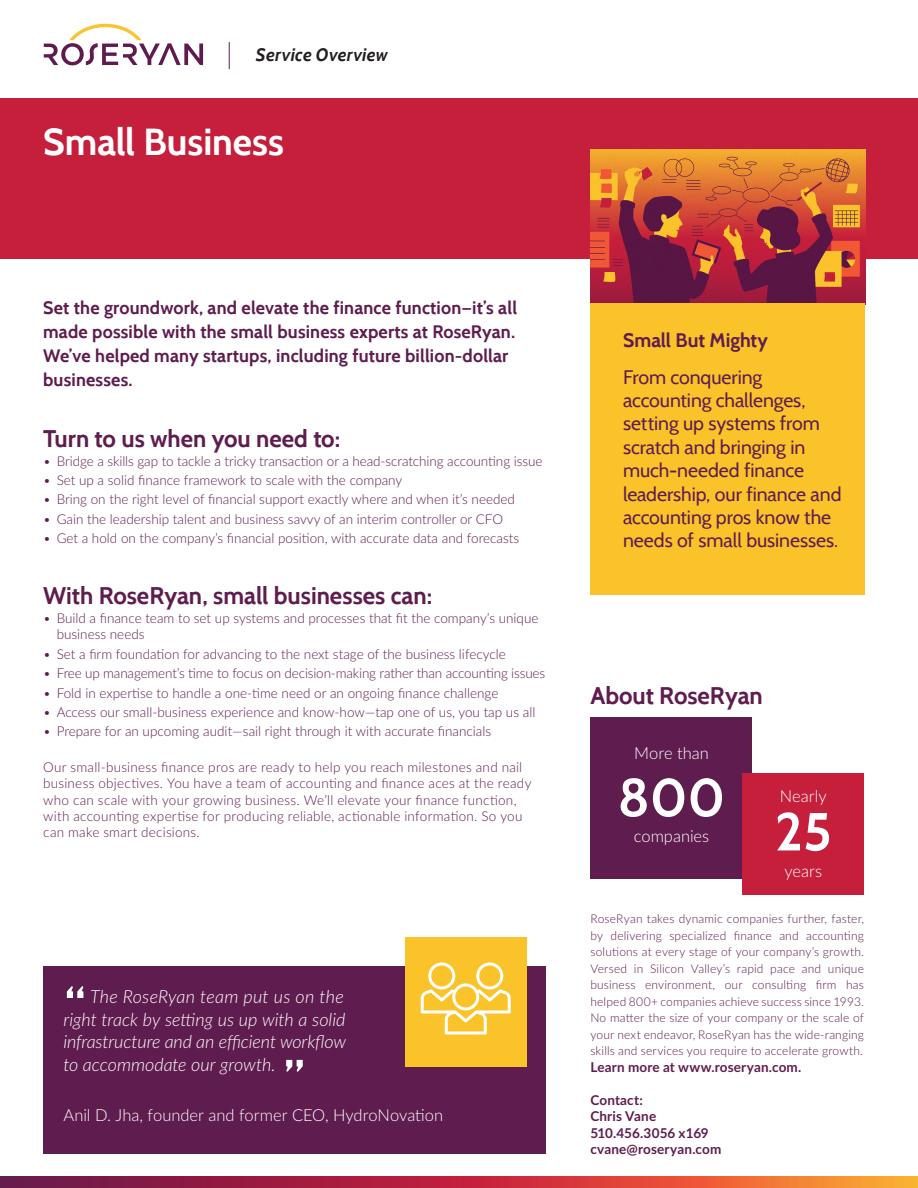
<style>
.page{position:relative;width:918px;height:1188px;background:#fff}
.page>*{position:absolute;margin:0;border:0;box-sizing:border-box;transform-origin:0 0}
.t1{font:700 53.4px "Cabin";color:#fff}
.Main_Headline{font:700 37.5px "Cabin";color:#fff}
.Sub_headers{font:700 24px "Cabin";color:#5f1c4f}
.Yellow_box_text{font:19.5px/23.4px "Cabin";letter-spacing:-.005em;color:#5f1c4f}
.Yellow_box_text-2{font:700 19.5px "Cabin";color:#5f1c4f}
.Paragraph_above_bull{font:700 18px/24px "Cabin";letter-spacing:.01em;color:#5f1c4f}
.Purple_box_text{font:italic 300 18px/22.5px "Lato";letter-spacing:-.005em;color:#fff}
.t2{font:italic 700 18px "Cabin";letter-spacing:.005em;color:#231f20}
.Purple_box_text-2{font:300 16.5px "Lato";color:#fff}
.Text_bullets{font:300 13.5px/16.2px "Lato";color:#5f1c4f}
.Text_bullets-2{font:300 13.5px/16.2px "Lato";letter-spacing:.02em;color:#5f1c4f}
.t3{font:700 13.5px "Lato";letter-spacing:.01em;color:#5f1c4f}
.t4{font:300 12px/16.5px "Lato";letter-spacing:.01em;color:#5f1c4f;text-align:justify}
</style>
<div class="page">
<svg style="left:44px;top:24px;width:159px;height:41px"></svg>
<svg style="left:0;top:1176px;width:918px;height:12px"></svg>
<svg style="left:229px;top:42px;width:1px;height:27px"></svg>
<div style="left:0;top:98px;width:918px;height:161px;background:#c51f3c"></div>
<div style="left:590px;top:717px;width:162px;height:162px;background:#5f1c4f"></div>
<div style="left:742px;top:773px;width:122px;height:122px;background:#c51f3c"></div>
<img style="left:591px;top:150px;width:274px;height:153px">
<div style="left:591px;top:303px;width:274px;height:292px;background:#fbc32a"></div>
<div style="left:43px;top:966px;width:503px;height:188px;background:#5f1c4f"></div>
<div style="left:405px;top:938px;width:121px;height:129px;background:#fbc32a"></div>
<svg style="left:421px;top:962px;width:90px;height:72px"></svg>
<svg style="left:67px;top:986px;width:16px;height:12px"></svg>
<svg style="left:286px;top:1060px;width:17px;height:12px"></svg>
<h3 class="t2" style="left:256px;top:44px;width:134px">Service Overview</h3>
<p class="Main_Headline" style="left:43px;top:119px;width:242px">Small Business</p>
<p class="Paragraph_above_bull" style="left:43px;top:296px;width:475px">Set the groundwork, and elevate the finance function—it’s all made possible with the small business experts at RoseRyan.<br>We’ve helped many startups, including future billion-dollar businesses.</p>
<p class="Sub_headers" style="left:43px;top:424px;width:299px">Turn to us when you need to:</p>
<p class="Text_bullets" style="left:43px;top:452px;width:501px">• Bridge a skills gap to tackle a tricky transaction or a head-scratching accounting issue</p>
<p class="Text_bullets" style="left:43px;top:472px;width:361px">• Set up a solid finance framework to scale with the company</p>
<p class="Text_bullets" style="left:43px;top:491px;width:473px">• Bring on the right level of financial support exactly where and when it’s needed</p>
<p class="Text_bullets" style="left:43px;top:510px;width:461px">• Gain the leadership talent and business savvy of an interim controller or CFO</p>
<p class="Text_bullets" style="left:43px;top:530px;width:477px">• Get a hold on the company’s financial position, with accurate data and forecasts</p>
<p class="Sub_headers" style="left:43px;top:581px;width:391px">With RoseRyan, small businesses can:</p>
<p class="Text_bullets" style="left:57px;top:610px;width:483px;text-indent:-14px">• Build a finance team to set up systems and processes that fit the company’s unique business needs</p>
<p class="Text_bullets" style="left:43px;top:645px;width:464px">• Set a firm foundation for advancing to the next stage of the business lifecycle</p>
<p class="Text_bullets" style="left:43px;top:665px;width:504px">• Free up management’s time to focus on decision-making rather than accounting issues</p>
<p class="Text_bullets" style="left:43px;top:684px;width:457px">• Fold in expertise to handle a one-time need or an ongoing finance challenge</p>
<p class="Text_bullets" style="left:43px;top:704px;width:494px">• Access our small-business experience and know-how—tap one of us, you tap us all</p>
<p class="Text_bullets" style="left:43px;top:723px;width:450px">• Prepare for an upcoming audit—sail right through it with accurate financials</p>
<p class="Text_bullets-2" style="left:43px;top:759px;width:490px">Our small-business finance pros are ready to help you reach milestones and nail business objectives. You have a team of accounting and finance aces at the ready who can scale with your growing business. We’ll elevate your finance function, with accounting expertise for producing reliable, actionable information. So you can make smart decisions.</p>
<p class="Purple_box_text" style="left:63px;top:985px;width:284px;text-indent:27px">The RoseRyan team put us on the right track by setting us up with a solid infrastructure and an efficient workflow to accommodate our growth.</p>
<p class="Purple_box_text-2" style="left:63px;top:1104px;width:381px">Anil D. Jha, founder and former CEO, HydroNovation</p>
<p class="Yellow_box_text-2" style="left:623px;top:328px;width:146px">Small But Mighty</p>
<p class="Yellow_box_text" style="left:623px;top:365px;width:220px">From conquering accounting challenges, setting up systems from scratch and bringing in much-needed finance leadership, our finance and accounting pros know the needs of small businesses.</p>
<h3 class="Sub_headers" style="left:590px;top:681px;width:174px">About RoseRyan</h3>
<p class="Purple_box_text-2" style="left:634px;top:742px;width:76px">More than</p>
<h1 class="t1" style="left:618px;top:765px;width:109px">800</h1>
<p class="Purple_box_text-2" style="left:780px;top:784px;width:49px">Nearly</p>
<h1 class="t1" style="left:775px;top:799px;width:58px">25</h1>
<p class="Purple_box_text-2" style="left:634px;top:825px;width:77px">companies</p>
<p class="Purple_box_text-2" style="left:784px;top:859px;width:39px">years</p>
<p class="t4" style="left:590px;top:910px;width:275px">RoseRyan takes dynamic companies further, faster, by delivering specialized finance and accounting solutions at every stage of your company’s growth.<br>Versed in Silicon Valley’s rapid pace and unique business environment, our consulting firm has helped 800+ companies achieve success since 1993.<br>No matter the size of your company or the scale of your next endeavor, RoseRyan has the wide-ranging skills and services you require to accelerate growth.</p>
<p class="t3" style="left:590px;top:1057px;width:212px">Learn more at www.roseryan.com.</p>
<p class="t3" style="left:590px;top:1090px;width:54px">Contact:</p>
<p class="t3" style="left:590px;top:1106px;width:67px">Chris Vane</p>
<p class="t3" style="left:590px;top:1123px;width:120px">510.456.3056 x169</p>
<p class="t3" style="left:590px;top:1139px;width:132px">cvane@roseryan.com</p>
</div>
